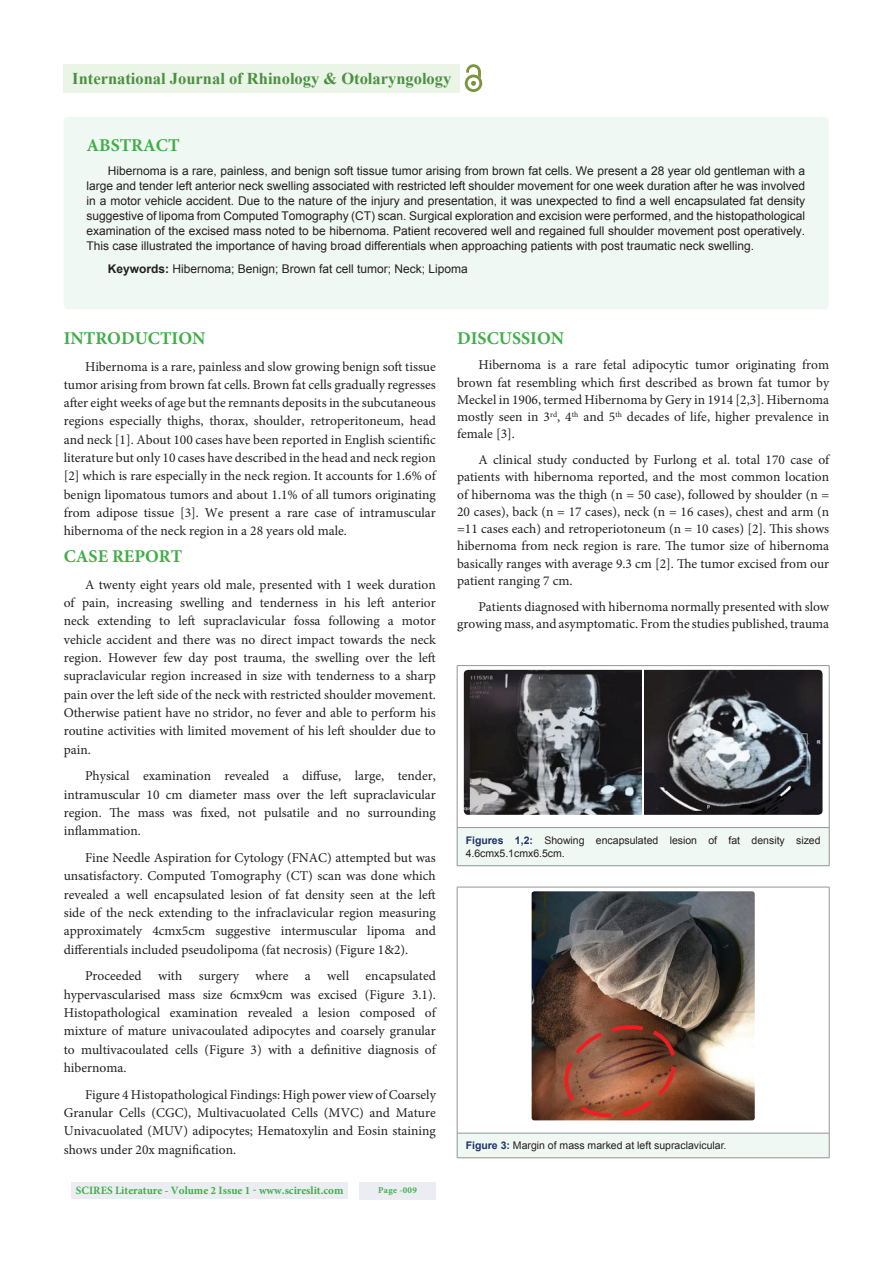
<style>
.page{position:relative;width:893px;height:1263px;background:#fff}
.page>*{position:absolute;margin:0;border:0;box-sizing:border-box;transform-origin:0 0}
.t1{font:700 18px "Minion Pro";color:#40ae49}
.t2{font:700 16.5px "Times New Roman";color:#4b9041}
.t3{font:13.5px/18.3px "Minion Pro";color:#231f20;text-align:justify}
.t4{font:12px/15px "Arial";color:#231f20;text-align:justify}
.t5{font:700 11.25px "Minion Pro";color:#40ae49}
.t6{font:10.5px/13.5px "Arial";color:#231f20}
.t7{font:700 9px "Minion Pro";letter-spacing:.03em;color:#40ae49}
.s1{font-weight:700}
.s2{font-weight:700;color:#1f326b}
</style>
<div class="page">
<div style="left:72px;top:1182px;width:276px;height:17px;background:#ecedf2"></div>
<div style="left:359px;top:1182px;width:77px;height:17px;background:#ecedf2"></div>
<div style="left:64px;top:64px;width:396px;height:28px;background:#eaf4e7"></div>
<img style="left:465px;top:79px;width:17px;height:13px">
<svg style="left:466px;top:64px;width:15px;height:22px"></svg>
<div style="left:64px;top:117px;width:765px;height:192px;background:#f0f8f3;border-radius:4px"></div>
<div style="left:457px;top:828px;width:372px;height:38px;background:#f0f8f3"></div>
<hr style="left:457px;top:665px;width:372px;height:1px;background:#939598">
<hr style="left:457px;top:666px;width:1px;height:162px;background:#939598">
<hr style="left:829px;top:666px;width:1px;height:162px;background:#939598">
<hr style="left:457px;top:827px;width:372px;height:1px;background:#939598">
<hr style="left:457px;top:828px;width:1px;height:38px;background:#939598">
<hr style="left:829px;top:828px;width:1px;height:38px;background:#939598">
<hr style="left:457px;top:865px;width:372px;height:1px;background:#939598">
<img style="left:464px;top:670px;width:177px;height:145px">
<img style="left:645px;top:670px;width:177px;height:145px">
<div style="left:457px;top:1133px;width:372px;height:25px;background:#f0f8f3"></div>
<hr style="left:457px;top:887px;width:372px;height:1px;background:#939598">
<hr style="left:457px;top:887px;width:1px;height:246px;background:#939598">
<hr style="left:829px;top:887px;width:1px;height:246px;background:#939598">
<hr style="left:457px;top:1133px;width:372px;height:1px;background:#939598">
<svg style="left:457px;top:1133px;width:1px;height:25px"></svg>
<svg style="left:829px;top:1133px;width:1px;height:25px"></svg>
<hr style="left:457px;top:1158px;width:372px;height:1px;background:#939598">
<img style="left:532px;top:891px;width:223px;height:229px;border-radius:3px">
<svg style="left:560px;top:1016px;width:125px;height:104px;background:#8c4e37"></svg>
<p class="t2" style="left:72px;top:69px;width:381px">International Journal of Rhinology &amp; Otolaryngology</p>
<h1 class="t1" style="left:86px;top:138px;width:95px">ABSTRACT</h1>
<p class="t4" style="left:86px;top:163px;width:720px;text-indent:21px">Hibernoma is a rare, painless, and benign soft tissue tumor arising from brown fat cells. We present a 28 year old gentleman with a large and tender left anterior neck swelling associated with restricted left shoulder movement for one week duration after he was involved in a motor vehicle accident. Due to the nature of the injury and presentation, it was unexpected to find a well encapsulated fat density suggestive of lipoma from Computed Tomography (CT) scan. Surgical exploration and excision were performed, and the histopathological examination of the excised mass noted to be hibernoma. Patient recovered well and regained full shoulder movement post operatively.<br>This case illustrated the importance of having broad differentials when approaching patients with post traumatic neck swelling.</p>
<p class="t4" style="left:108px;top:261px;width:362px"><span class="s1">Keywords:</span> Hibernoma; Benign; Brown fat cell tumor; Neck; Lipoma</p>
<h1 class="t1" style="left:64px;top:331px;width:143px">INTRODUCTION</h1>
<p class="t3" style="left:64px;top:358px;width:374px;text-indent:21px">Hibernoma is a rare, painless and slow growing benign soft tissue tumor arising from brown fat cells. Brown fat cells gradually regresses after eight weeks of age but the remnants deposits in the subcutaneous regions especially thighs, thorax, shoulder, retroperitoneum, head and neck [1]. About 100 cases have been reported in English scientific literature but only 10 cases have described in the head and neck region [2] which is rare especially in the neck region. It accounts for 1.6% of benign lipomatous tumors and about 1.1% of all tumors originating from adipose tissue [3]. We present a rare case of intramuscular hibernoma of the neck region in a 28 years old male.</p>
<h1 class="t1" style="left:64px;top:549px;width:120px">CASE REPORT</h1>
<p class="t3" style="left:64px;top:576px;width:374px;text-indent:21px">A twenty eight years old male, presented with 1 week duration of pain, increasing swelling and tenderness in his left anterior neck extending to left supraclavicular fossa following a motor vehicle accident and there was no direct impact towards the neck region. However few day post trauma, the swelling over the left supraclavicular region increased in size with tenderness to a sharp pain over the left side of the neck with restricted shoulder movement.<br>Otherwise patient have no stridor, no fever and able to perform his routine activities with limited movement of his left shoulder due to pain.</p>
<p class="t3" style="left:64px;top:768px;width:374px;text-indent:21px">Physical examination revealed a diffuse, large, tender, intramuscular 10 cm diameter mass over the left supraclavicular region. The mass was fixed, not pulsatile and no surrounding inflammation.</p>
<p class="t3" style="left:64px;top:850px;width:374px;text-indent:21px">Fine Needle Aspiration for Cytology (FNAC) attempted but was unsatisfactory. Computed Tomography (CT) scan was done which revealed a well encapsulated lesion of fat density seen at the left side of the neck extending to the infraclavicular region measuring approximately 4cmx5cm suggestive intermuscular lipoma and differentials included pseudolipoma (fat necrosis) (Figure 1&amp;2).</p>
<p class="t3" style="left:64px;top:968px;width:374px;text-indent:21px">Proceeded with surgery where a well encapsulated hypervascularised mass size 6cmx9cm was excised (Figure 3.1).<br>Histopathological examination revealed a lesion composed of mixture of mature univacoulated adipocytes and coarsely granular to multivacoulated cells (Figure 3) with a definitive diagnosis of hibernoma.</p>
<p class="t3" style="left:64px;top:1086px;width:374px;text-indent:21px">Figure 4 Histopathological Findings: High power view of Coarsely Granular Cells (CGC), Multivacuolated Cells (MVC) and Mature Univacuolated (MUV) adipocytes; Hematoxylin and Eosin staining shows under 20x magnification.</p>
<p class="t5" style="left:76px;top:1186px;width:269px">SCIRES Literature - Volume 2 Issue 1 - www.scireslit.com</p>
<p class="t7" style="left:378px;top:1186px;width:40px">Page -009</p>
<h1 class="t1" style="left:457px;top:331px;width:108px">DISCUSSION</h1>
<p class="t3" style="left:457px;top:358px;width:374px;line-height:17.2px;text-indent:21px">Hibernoma is a rare fetal adipocytic tumor originating from brown fat resembling which first described as brown fat tumor by Meckel in 1906, termed Hibernoma by Gery in 1914 [2,3]. Hibernoma mostly seen in 3<sup>rd</sup>, 4<sup>th</sup> and 5<sup>th</sup> decades of life, higher prevalence in female [3].</p>
<p class="t3" style="left:457px;top:452px;width:374px;line-height:17.2px;text-indent:21px">A clinical study conducted by Furlong et al. total 170 case of patients with hibernoma reported, and the most common location of hibernoma was the thigh (n = 50 case), followed by shoulder (n = 20 cases), back (n = 17 cases), neck (n = 16 cases), chest and arm (n =11 cases each) and retroperiotoneum (n = 10 cases) [2]. This shows hibernoma from neck region is rare. The tumor size of hibernoma basically ranges with average 9.3 cm [2]. The tumor excised from our patient ranging 7 cm.</p>
<p class="t3" style="left:457px;top:599px;width:374px;line-height:17.2px;text-align:right">Patients diagnosed with hibernoma normally presented with slow growing mass, and asymptomatic. From the studies published, trauma</p>
<p class="t6" style="left:466px;top:833px;width:356px"><span class="s2">Figures 1,2:</span> Showing encapsulated lesion of fat density sized<br>4.6cmx5.1cmx6.5cm.</p>
<p class="t6" style="left:466px;top:1139px;width:262px"><span class="s2">Figure 3:</span> Margin of mass marked at left supraclavicular.</p>
</div>
